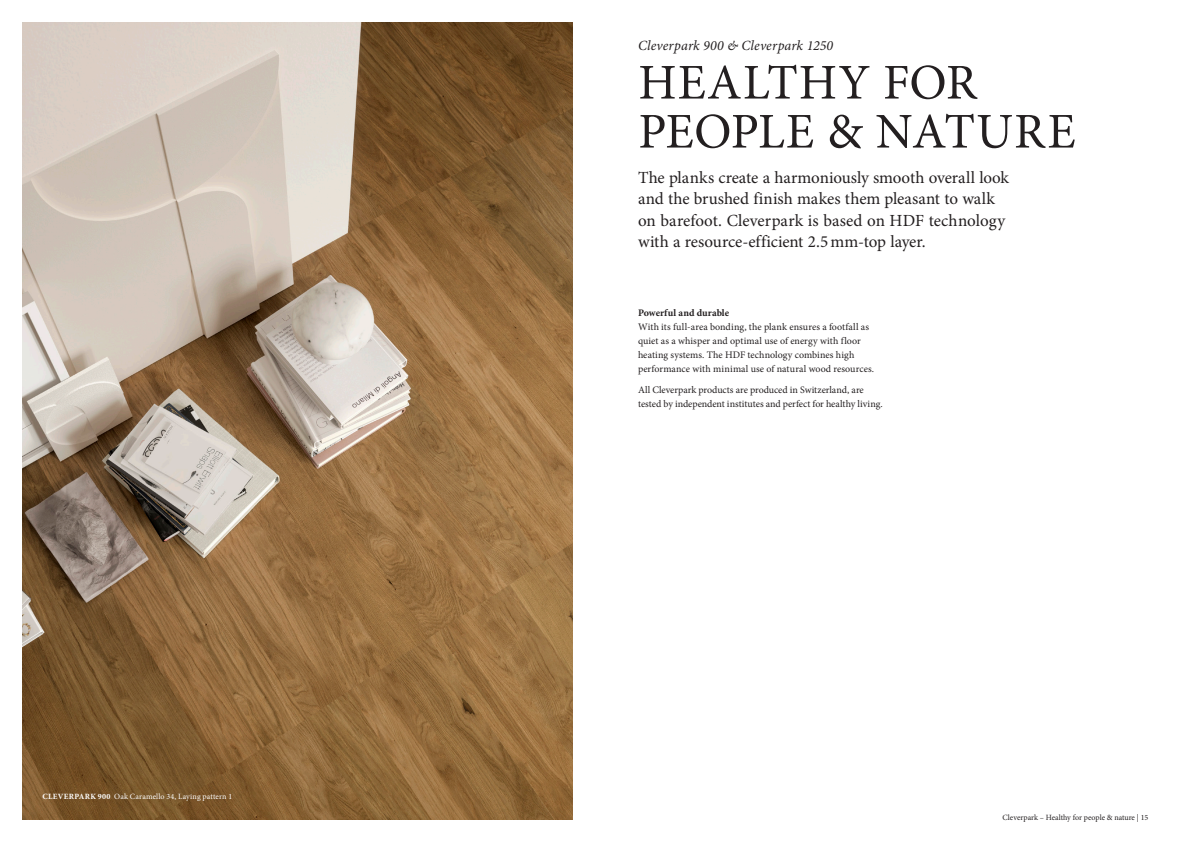
<style>
.page{position:relative;width:1191px;height:842px;background:#fff}
.page>*{position:absolute;margin:0;border:0;box-sizing:border-box;transform-origin:0 0}
.t1{font:50px/49px "Minion Pro";letter-spacing:.01em;color:#231f20}
.t2{font:17px/21.5px "Minion Pro";color:#231f20}
.t3{font:italic 14px "Minion Pro";letter-spacing:.005em;color:#231f20}
.t4{font:10px/14px "Minion Pro";letter-spacing:.005em;color:#231f20}
.t5{font:700 10px "Minion Pro";color:#231f20}
.t6{font:8px "Minion Pro";letter-spacing:.02em;color:#fff}
.t7{font:8px "Minion Pro";color:#231f20}
.s1{font-weight:700}
</style>
<div class="page">
<img style="left:23px;top:23px;width:550px;height:797px">
<p class="t6" style="left:43px;top:791px;width:191px"><span class="s1">CLEVERPARK 900</span> Oak Caramello 34, Laying pattern 1</p>
<h3 class="t3" style="left:638px;top:35px;width:197px">Cleverpark 900 &amp; Cleverpark 1250</h3>
<h1 class="t1" style="left:638px;top:58px;width:439px">HEALTHY FOR<br>PEOPLE &amp; NATURE</h1>
<h2 class="t2" style="left:638px;top:166px;width:372px">The planks create a harmoniously smooth overall look and the brushed finish makes them pleasant to walk on barefoot. Cleverpark is based on HDF technology with a resource-efficient 2.5mm-top layer.</h2>
<p class="t5" style="left:638px;top:305px;width:93px">Powerful and durable</p>
<p class="t4" style="left:638px;top:319px;width:237px">With its full-area bonding, the plank ensures a footfall as quiet as a whisper and optimal use of energy with floor heating systems. The HDF technology combines high performance with minimal use of natural wood resources.</p>
<p class="t4" style="left:638px;top:382px;width:246px">All Cleverpark products are produced in Switzerland, are tested by independent institutes and perfect for healthy living.</p>
<p class="t7" style="left:1002px;top:812px;width:147px">Cleverpark – Healthy for people &amp; nature | 15</p>
</div>
